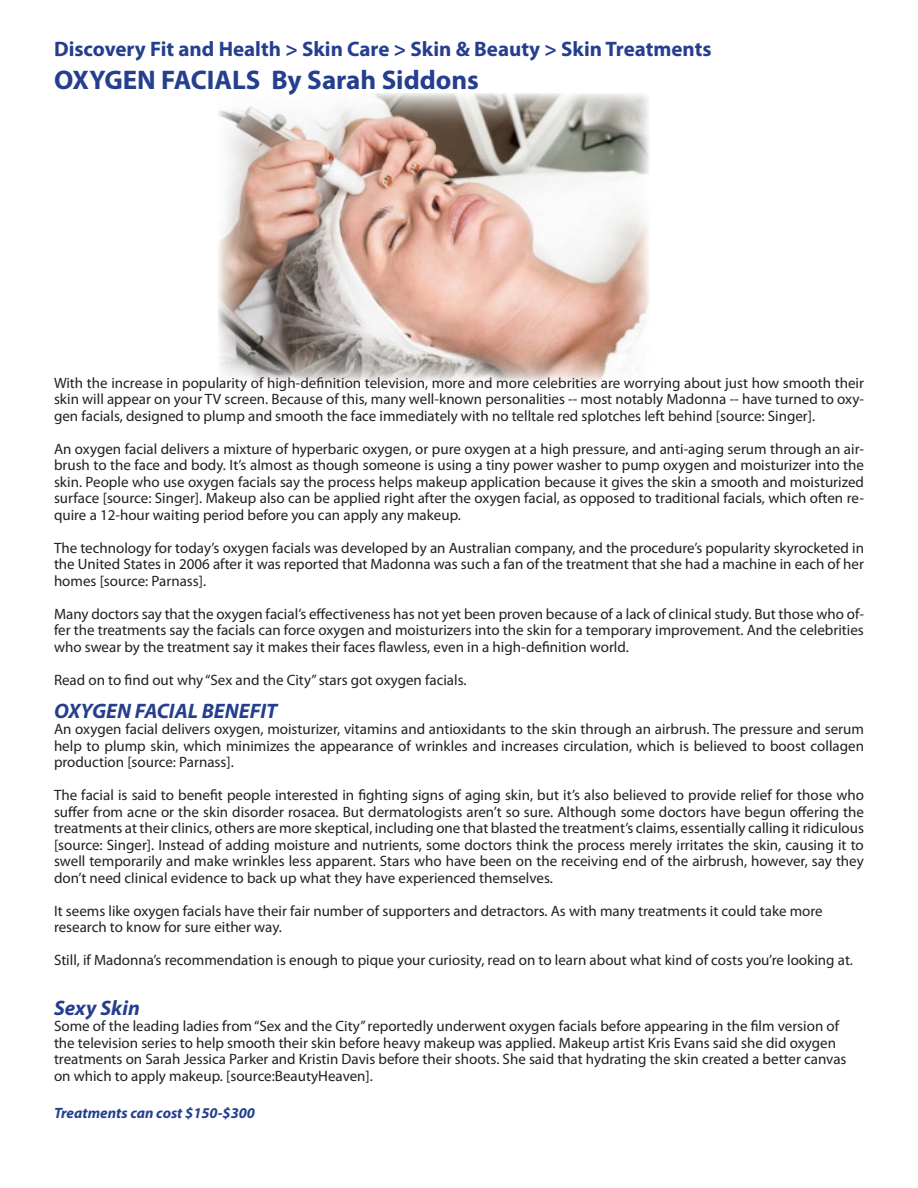
<style>
.page{position:relative;width:918px;height:1188px;background:#fff}
.page>*{position:absolute;margin:0;border:0;box-sizing:border-box;transform-origin:0 0}
.t1{font:700 27px "Myriad Pro";color:#253f8e}
.t2{font:700 21px "Myriad Pro";color:#253f8e}
.t3{font:italic 700 21px "Myriad Pro";color:#253f8e}
.t4{font:15px/16.5px "Myriad Pro";color:#231f20;text-align:justify}
.t5{font:italic 700 15px "Myriad Pro";color:#253f8e}
</style>
<div class="page">
<img style="left:218px;top:93px;width:431px;height:288px">
<p class="t2" style="left:54px;top:35px;width:659px">Discovery Fit and Health &gt; Skin Care &gt; Skin &amp; Beauty &gt; Skin Treatments</p>
<p class="t1" style="left:54px;top:62px;width:427px">OXYGEN FACIALS By Sarah Siddons</p>
<p class="t4" style="left:54px;top:374px;width:812px">With the increase in popularity of high-definition television, more and more celebrities are worrying about just how smooth their skin will appear on your TV screen. Because of this, many well-known personalities -- most notably Madonna -- have turned to oxy&shy;gen facials, designed to plump and smooth the face immediately with no telltale red splotches left behind [source: Singer].</p>
<p class="t4" style="left:54px;top:440px;width:812px">An oxygen facial delivers a mixture of hyperbaric oxygen, or pure oxygen at a high pressure, and anti-aging serum through an air&shy;brush to the face and body. It’s almost as though someone is using a tiny power washer to pump oxygen and moisturizer into the skin. People who use oxygen facials say the process helps makeup application because it gives the skin a smooth and moisturized surface [source: Singer]. Makeup also can be applied right after the oxygen facial, as opposed to traditional facials, which often re&shy;quire a 12-hour waiting period before you can apply any makeup.</p>
<p class="t4" style="left:54px;top:539px;width:812px">The technology for today’s oxygen facials was developed by an Australian company, and the procedure’s popularity skyrocketed in the United States in 2006 after it was reported that Madonna was such a fan of the treatment that she had a machine in each of her homes [source: Parnass].</p>
<p class="t4" style="left:54px;top:605px;width:812px">Many doctors say that the oxygen facial’s effectiveness has not yet been proven because of a lack of clinical study. But those who of&shy;fer the treatments say the facials can force oxygen and moisturizers into the skin for a temporary improvement. And the celebrities who swear by the treatment say it makes their faces flawless, even in a high-definition world.</p>
<p class="t4" style="left:54px;top:671px;width:414px">Read on to find out why “Sex and the City” stars got oxygen facials.</p>
<p class="t3" style="left:54px;top:697px;width:225px">OXYGEN FACIAL BENEFIT</p>
<p class="t4" style="left:54px;top:721px;width:812px">An oxygen facial delivers oxygen, moisturizer, vitamins and antioxidants to the skin through an airbrush. The pressure and serum help to plump skin, which minimizes the appearance of wrinkles and increases circulation, which is believed to boost collagen production [source: Parnass].</p>
<p class="t4" style="left:54px;top:787px;width:812px">The facial is said to benefit people interested in fighting signs of aging skin, but it’s also believed to provide relief for those who suffer from acne or the skin disorder rosacea. But dermatologists aren’t so sure. Although some doctors have begun offering the treatments at their clinics, others are more skeptical, including one that blasted the treatment’s claims, essentially calling it ridiculous [source: Singer]. Instead of adding moisture and nutrients, some doctors think the process merely irritates the skin, causing it to swell temporarily and make wrinkles less apparent. Stars who have been on the receiving end of the airbrush, however, say they don’t need clinical evidence to back up what they have experienced themselves.</p>
<p class="t4" style="left:54px;top:902px;width:770px">It seems like oxygen facials have their fair number of supporters and detractors. As with many treatments it could take more research to know for sure either way.</p>
<p class="t4" style="left:54px;top:952px;width:801px">Still, if Madonna’s recommendation is enough to pique your curiosity, read on to learn about what kind of costs you’re looking at.</p>
<p class="t3" style="left:54px;top:994px;width:87px">Sexy Skin</p>
<p class="t4" style="left:54px;top:1018px;width:794px;text-align:left">Some of the leading ladies from “Sex and the City” reportedly underwent oxygen facials before appearing in the film version of the television series to help smooth their skin before heavy makeup was applied. Makeup artist Kris Evans said she did oxygen treatments on Sarah Jessica Parker and Kristin Davis before their shoots. She said that hydrating the skin created a better canvas on which to apply makeup. [source:BeautyHeaven].</p>
<p class="t5" style="left:54px;top:1103px;width:203px">Treatments can cost $150-$300</p>
</div>
